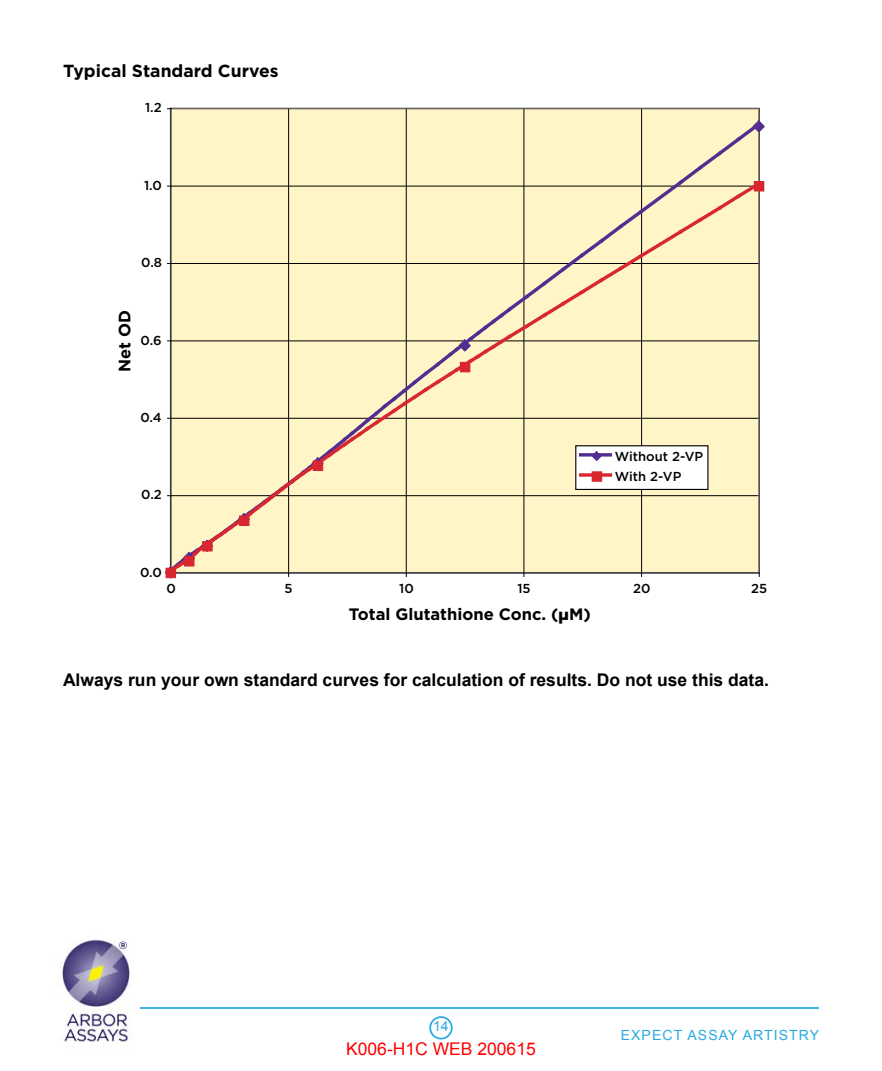
<style>
.page{position:relative;width:882px;height:1071px;background:#fff}
.page>*{position:absolute;margin:0;border:0;box-sizing:border-box;transform-origin:0 0}
.t1{font:700 17.5px "Arial";color:#000}
.t2{font:700 17.5px "Gotham";color:#000}
.t3{font:17.5px "Arial";color:#f00}
.t4{font:700 16.45px "Gotham";color:#010101}
.t5{font:14px "Arial";letter-spacing:.08em;color:#28aae1}
.t6{font:500 12.95px/20.1px "Gotham";color:#010101}
.t7{font:700 10.5px "Gotham";color:#1d1160}
.s1{font-family:"Gill Sans"}
</style>
<div class="page">
<div style="left:429px;top:1016px;width:24px;height:24px;border:2px solid #28aae1;border-radius:50%"></div>
<img style="left:54px;top:939px;width:79px;height:106px">
<hr style="left:140px;top:1007px;width:679px;height:2px;background:#28aae1">
<div style="left:171px;top:109px;width:588px;height:464px;background:#fff5c7"></div>
<hr style="left:288px;top:109px;width:1px;height:464px;background:#010101">
<hr style="left:406px;top:109px;width:1px;height:464px;background:#010101">
<hr style="left:524px;top:109px;width:1px;height:464px;background:#010101">
<hr style="left:641px;top:109px;width:1px;height:464px;background:#010101">
<hr style="left:759px;top:109px;width:1px;height:464px;background:#010101">
<hr style="left:170px;top:108px;width:589px;height:1px;background:#818181">
<hr style="left:758px;top:108px;width:1px;height:465px;background:#818181">
<hr style="left:170px;top:108px;width:1px;height:465px;background:#818181">
<hr style="left:171px;top:109px;width:1px;height:464px;background:#010101">
<svg style="left:166px;top:119px;width:599px;height:459px"></svg>
<svg style="left:581px;top:473px;width:29px;height:4px"></svg>
<div style="left:593px;top:472px;width:8px;height:9px;background:#d8272f"></div>
<div style="left:592px;top:471px;width:10px;height:11px;border:1px solid #d8272f"></div>
<p class="t2" style="left:63px;top:61px;width:217px">Typical Standard Curves</p>
<p class="t6" style="left:145px;top:97px;width:18px">1.2</p>
<p class="t6" style="left:144px;top:175px;width:19px">1.0</p>
<p class="t6" style="left:141px;top:252px;width:22px">0.8</p>
<p class="t4" style="left:115px;top:372px;width:64px;rotate:-90deg">Net OD</p>
<p class="t6" style="left:141px;top:330px;width:23px">0.6</p>
<p class="t6" style="left:140px;top:407px;width:23px">0.4</p>
<p class="t6" style="left:141px;top:484px;width:22px">0.2</p>
<p class="t6" style="left:615px;top:446px;width:90px">Without 2-VP<br>With 2-VP</p>
<p class="t6" style="left:140px;top:562px;width:23px">0.0</p>
<p class="t6" style="left:166px;top:578px;width:11px">0</p>
<p class="t6" style="left:285px;top:578px;width:10px">5</p>
<p class="t6" style="left:399px;top:578px;width:16px">10</p>
<p class="t6" style="left:517px;top:578px;width:15px">15</p>
<p class="t6" style="left:633px;top:578px;width:19px">20</p>
<p class="t6" style="left:751px;top:578px;width:18px">25</p>
<p class="t4" style="left:349px;top:605px;width:243px">Total Glutathione Conc. (<span class="s1">µ</span>M)</p>
<p class="t1" style="left:63px;top:669px;width:708px">Always run your own standard curves for calculation of results. Do not use this data.</p>
<p class="t7" style="left:119px;top:939px;width:10px">®</p>
<p class="t5" style="left:433px;top:1017px;width:17px">14</p>
<p class="t3" style="left:346px;top:1037px;width:191px">K006-H1C WEB 200615</p>
<p class="t5" style="left:621px;top:1025px;width:200px">EXPECT ASSAY ARTISTRY</p>
</div>
